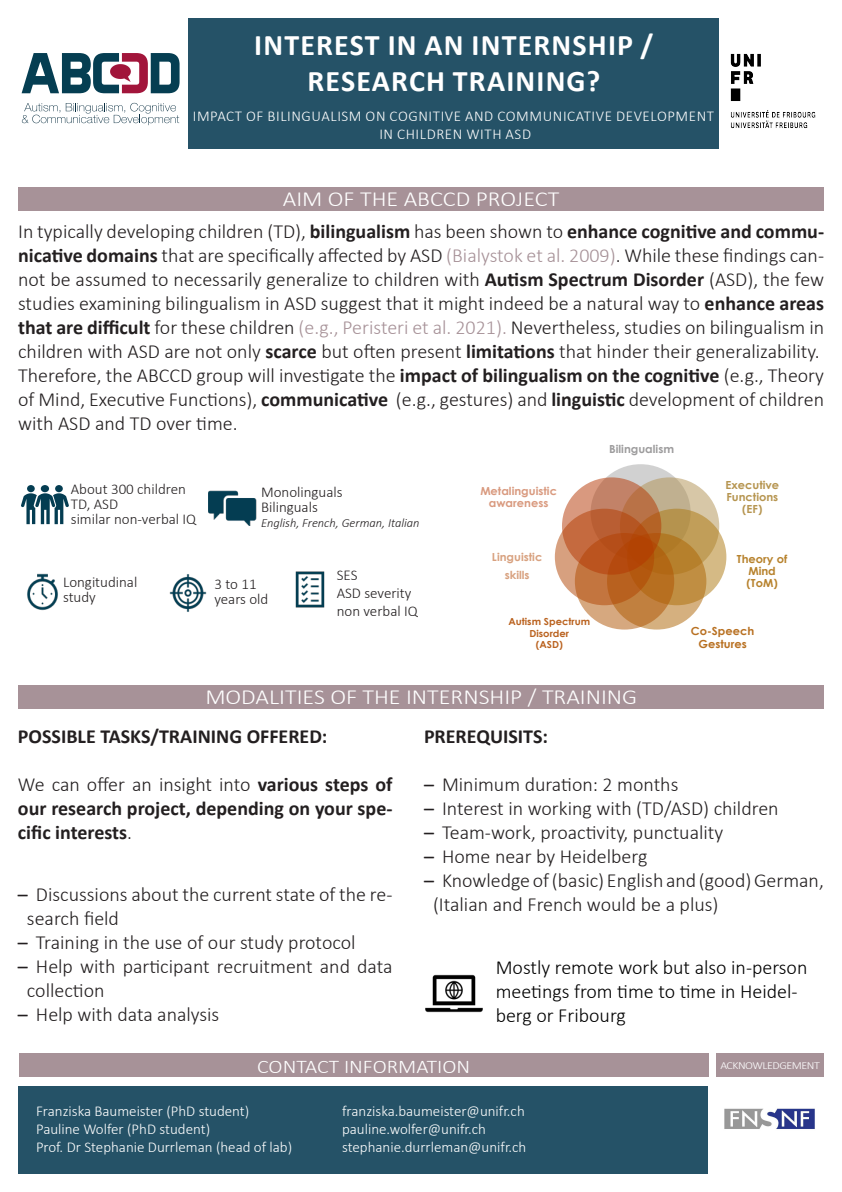
<style>
.page{position:relative;width:842px;height:1192px;background:#fff}
.page>*{position:absolute;margin:0;border:0;box-sizing:border-box;transform-origin:0 0}
.t1{font:700 30px "Calibri";letter-spacing:.04em;color:#fff}
.t2{font:300 21.6px "Calibri";color:#fff;scale:1.11 1}
.t3{font:300 20px/24px "Calibri";color:#231f20}
.t4{font:700 20px/24px "Calibri";color:#231f20;text-align:justify}
.t5{font:300 20px/24px "Calibri";color:#000}
.t6{font:300 19.35px "Calibri";color:#fff;scale:1.11 1}
.t7{font:300 15px "Calibri";color:#fff}
.t8{font:300 15px/15px "Calibri";color:#231f20}
.t9{font:300 15px "Calibri";letter-spacing:.04em;color:#fff}
.t10{font:italic 300 12.5px "Calibri";color:#231f20}
.t11{font:700 11.1px/12.5px "Century Gothic";color:#d99a7f;text-align:center}
.t12{font:700 11.1px/12.2px "Century Gothic";color:#b69550;text-align:center}
.t13{font:700 11.1px/12.2px "Century Gothic";color:#b7822d;text-align:center}
.t14{font:700 11.1px/12.5px "Century Gothic";color:#b87021;text-align:center}
.t15{font:700 11.1px/17.4px "Century Gothic";color:#d8a17f;text-align:center}
.t16{font:700 11.1px "Century Gothic";color:#9d9c9d}
.t17{font:300 10.8px "Calibri";letter-spacing:-.04em;color:#fff;scale:1.11 1}
.t18{font:700 9.75px/11.8px "Century Gothic";color:#ba621f;text-align:center}
.s1{font-weight:700}
.s2{color:#a79298}
.s3{font-weight:300}
.s4{font-weight:400}
</style>
<div class="page">
<svg style="left:22px;top:53px;width:157px;height:40px"></svg>
<svg style="left:22px;top:103px;width:157px;height:22px"></svg>
<img style="left:111px;top:65px;width:20px;height:17px">
<div style="left:18px;top:187px;width:806px;height:24px;background:#a79298"></div>
<div style="left:188px;top:18px;width:531px;height:130px;background:#255267"></div>
<div style="left:55px;top:485px;width:8px;height:7px;background:#043d52;border-radius:50%"></div>
<div style="left:27px;top:485px;width:8px;height:7px;background:#043d52;border-radius:50%"></div>
<div style="left:41px;top:485px;width:8px;height:7px;background:#043d52;border-radius:50%"></div>
<svg style="left:21px;top:493px;width:48px;height:31px"></svg>
<img style="left:208px;top:490px;width:49px;height:36px">
<div style="left:19px;top:1053px;width:690px;height:24px;background:#a79298"></div>
<div style="left:18px;top:1086px;width:690px;height:88px;background:#255267"></div>
<img style="left:724px;top:1108px;width:91px;height:21px">
<div style="left:716px;top:1053px;width:108px;height:24px;background:#a79298"></div>
<img style="left:295px;top:571px;width:30px;height:37px">
<img style="left:169px;top:574px;width:38px;height:38px">
<img style="left:27px;top:573px;width:31px;height:38px">
<div style="left:18px;top:685px;width:806px;height:24px;background:#a79298"></div>
<img style="left:425px;top:974px;width:58px;height:39px">
<div style="left:591px;top:464px;width:100px;height:97px;background:#d1d1d1;border-radius:50%"></div>
<div style="left:620px;top:477px;width:99px;height:98px;background:#b09151;border-radius:50%;opacity:.5"></div>
<div style="left:627px;top:509px;width:99px;height:96px;background:#ac770d;border-radius:50%;opacity:.5"></div>
<div style="left:607px;top:533px;width:99px;height:97px;background:#ad6300;border-radius:50%;opacity:.5"></div>
<div style="left:575px;top:533px;width:99px;height:97px;background:#af5200;border-radius:50%;opacity:.5"></div>
<div style="left:555px;top:509px;width:99px;height:96px;background:#b14300;border-radius:50%;opacity:.5"></div>
<div style="left:562px;top:477px;width:99px;height:98px;background:#b43500;border-radius:50%;opacity:.5"></div>
<img style="left:730px;top:53px;width:86px;height:76px">
<p class="t1" style="left:254px;top:24px;width:401px">INTEREST IN AN INTERNSHIP /</p>
<p class="t1" style="left:307px;top:60px;width:294px">RESEARCH TRAINING?</p>
<p class="t9" style="left:193px;top:107px;width:523px">IMPACT OF BILINGUALISM ON COGNITIVE AND COMMUNICATIVE DEVELOPMENT</p>
<p class="t9" style="left:379px;top:125px;width:153px">IN CHILDREN WITH ASD</p>
<p class="t2" style="left:283px;top:185px;width:251px">AIM OF THE ABCCD PROJECT</p>
<p class="t3" style="left:18px;top:219px;width:807px;text-align:justify">In typically developing children (TD), <span class="s1">bilingualism</span> has been shown to <span class="s1">enhance cognitive and commu&shy;nicative domains</span> that are specifically affected by ASD <span class="s2">(Bialystok et al. 2009)</span>. While these findings can&shy;not be assumed to necessarily generalize to children with <span class="s1">Autism Spectrum Disorder</span> (ASD), the few studies examining bilingualism in ASD suggest that it might indeed be a natural way to <span class="s1">enhance areas that are difficult</span> for these children <span class="s2">(e.g., Peristeri et al. 2021).</span> Nevertheless, studies on bilingualism in children with ASD are not only <span class="s1">scarce</span> but often present <span class="s1">limitations</span> that hinder their generalizability.</p>
<p class="t3" style="left:18px;top:363px;width:807px;text-align:justify">Therefore, the ABCCD group will investigate the <span class="s1">impact of bilingualism on the cognitive</span> (e.g., Theory of Mind, Executive Functions), <span class="s1">communicative</span> (e.g., gestures) and <span class="s1">linguistic</span> development of children with ASD and TD over time.</p>
<p class="t8" style="left:71px;top:481px;width:117px">About 300 children<br>TD, ASD</p>
<p class="t8" style="left:71px;top:511px;width:127px">similar non-verbal IQ</p>
<p class="t8" style="left:63px;top:575px;width:76px">Longitudinal</p>
<p class="t8" style="left:63px;top:590px;width:34px">study</p>
<p class="t8" style="left:261px;top:484px;width:83px">Monolinguals</p>
<p class="t8" style="left:261px;top:499px;width:58px">Bilinguals</p>
<p class="t10" style="left:261px;top:515px;width:160px">English, French, German, Italian</p>
<p class="t8" style="left:214px;top:576px;width:44px">3 to 11</p>
<p class="t8" style="left:214px;top:591px;width:55px">years old</p>
<p class="t8" style="left:337px;top:568px;width:22px">SES</p>
<p class="t8" style="left:337px;top:586px;width:76px">ASD severity</p>
<p class="t8" style="left:337px;top:604px;width:83px">non verbal IQ</p>
<p class="t11" style="left:480px;top:484px;width:78px">Metalinguistic awareness</p>
<p class="t15" style="left:492px;top:548px;width:52px">Linguistic skills</p>
<p class="t18" style="left:508px;top:615px;width:83px">Autism Spectrum<br>Disorder<br>(ASD)</p>
<p class="t16" style="left:609px;top:441px;width:66px">Bilingualism</p>
<p class="t12" style="left:725px;top:478px;width:55px">Executive<br>Functions (EF)</p>
<p class="t13" style="left:737px;top:552px;width:52px">Theory of<br>Mind (ToM)</p>
<p class="t14" style="left:691px;top:624px;width:65px">Co-Speech<br>Gestures</p>
<p class="t2" style="left:205px;top:684px;width:391px">MODALITIES OF THE INTERNSHIP / TRAINING</p>
<p class="t4" style="left:18px;top:724px;width:311px">POSSIBLE TASKS/TRAINING OFFERED:</p>
<p class="t4" style="left:18px;top:772px;width:376px"><span class="s3">We can offer an insight into</span> various steps of our research project, depending on your spe&shy;cific interests<span class="s3">.</span></p>
<p class="t4" style="left:424px;top:724px;width:126px">PREREQUISITS:</p>
<p class="t3" style="left:424px;top:772px;width:256px"><span class="s4">–</span> Minimum duration: 2 months</p>
<p class="t3" style="left:424px;top:796px;width:356px"><span class="s4">–</span> Interest in working with (TD/ASD) children</p>
<p class="t3" style="left:424px;top:820px;width:301px"><span class="s4">–</span> Team-work, proactivity, punctuality</p>
<p class="t3" style="left:424px;top:844px;width:225px"><span class="s4">–</span> Home near by Heidelberg</p>
<p class="t3" style="left:433px;top:868px;width:392px;text-indent:-9px"><span class="s4">–</span> Knowledge of (basic) English and (good) German, (Italian and French would be a plus)</p>
<p class="t3" style="left:27px;top:883px;width:367px;text-indent:-9px"><span class="s4">–</span> Discussions about the current state of the re&shy;search field</p>
<p class="t3" style="left:18px;top:931px;width:339px"><span class="s4">–</span> Training in the use of our study protocol</p>
<p class="t3" style="left:27px;top:955px;width:367px;text-indent:-9px"><span class="s4">–</span> Help with participant recruitment and data collection</p>
<p class="t3" style="left:18px;top:1003px;width:203px"><span class="s4">–</span> Help with data analysis</p>
<p class="t5" style="left:496px;top:956px;width:313px">Mostly remote work but also in-person</p>
<p class="t5" style="left:496px;top:980px;width:303px">meetings from time to time in Heidel&shy;berg or Fribourg</p>
<p class="t6" style="left:257px;top:1055px;width:193px">CONTACT INFORMATION</p>
<p class="t7" style="left:36px;top:1101px;width:215px">Franziska Baumeister (PhD student)</p>
<p class="t7" style="left:342px;top:1101px;width:184px">franziska.baumeister@unifr.ch</p>
<p class="t7" style="left:36px;top:1119px;width:176px">Pauline Wolfer (PhD student)</p>
<p class="t7" style="left:342px;top:1119px;width:145px">pauline.wolfer@unifr.ch</p>
<p class="t7" style="left:36px;top:1137px;width:258px">Prof. Dr Stephanie Durrleman (head of lab)</p>
<p class="t7" style="left:342px;top:1137px;width:186px">stephanie.durrleman@unifr.ch</p>
<p class="t17" style="left:720px;top:1059px;width:91px">ACKNOWLEDGEMENT</p>
</div>
